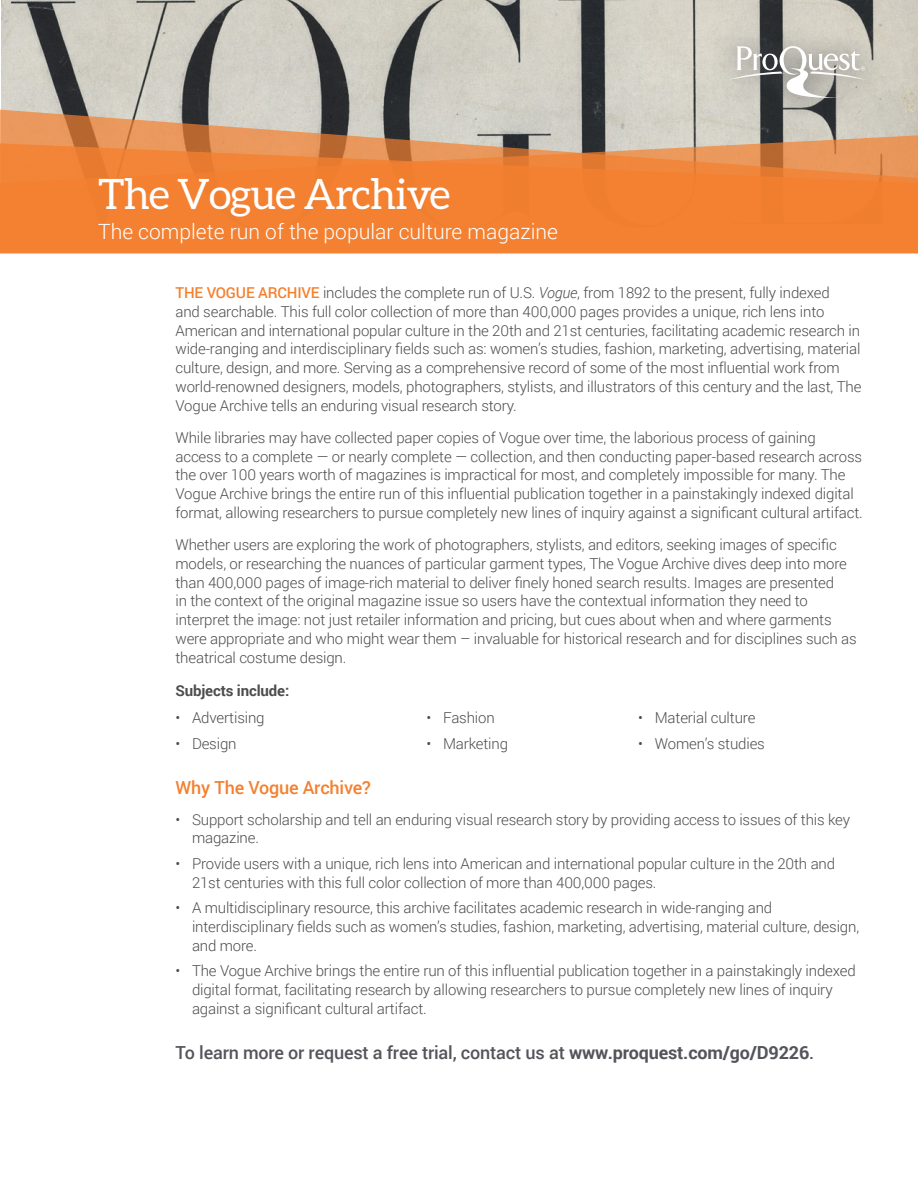
<style>
.page{position:relative;width:918px;height:1188px;background:#fff}
.page>*{position:absolute;margin:0;border:0;box-sizing:border-box;transform-origin:0 0}
.flyer_head_1{font:42px "Aleo";letter-spacing:-.02em;color:#fff}
.flyer_head_2{font:300 21px "Roboto";color:#fff}
.subhead_1{font:500 18px "Roboto";letter-spacing:-.01em;color:#54555a}
.subhead_1-2{font:500 18px "Roboto";letter-spacing:-.01em;color:#f4802f}
.Body_Copy{font:300 15px/18.8px "Roboto";letter-spacing:-.01em;color:#4b4c4d}
.Bullet_copy{font:300 15px/18.8px "Roboto";letter-spacing:-.01em;color:#4b4c4d}
.Bullet_copy_more{font:300 15px/18.8px "Roboto";letter-spacing:-.01em;color:#4b4c4d}
.subhead_2{font:700 15px "Roboto";letter-spacing:-.01em;color:#4b4c4d}
.s1{font-weight:500;color:#f4802f}
.s2{font-style:italic}
.s3{font-weight:700}
</style>
<div class="page">
<img style="left:1px;top:0;width:917px;height:110px">
<svg style="left:0;top:110px;width:918px;height:25px;background:#bcab99"></svg>
<svg style="left:0;top:135px;width:918px;height:8px;background:#c89e7d"></svg>
<svg style="left:0;top:143px;width:918px;height:110px;background:#ef8337"></svg>
<div style="left:712px;top:22px;width:174px;height:100px;background:#54555a;opacity:.89"></div>
<svg style="left:729px;top:46px;width:136px;height:52px"></svg>
<p class="flyer_head_1" style="left:98px;top:170px;width:354px">The Vogue Archive</p>
<p class="flyer_head_2" style="left:98px;top:217px;width:461px">The complete run of the popular culture magazine</p>
<p class="Body_Copy" style="left:176px;top:283px;width:687px"><span class="s1">THE VOGUE ARCHIVE</span> includes the complete run of U.S. <span class="s2">Vogue</span>, from 1892 to the present, fully indexed<br>and searchable. This full color collection of more than 400,000 pages provides a unique, rich lens into American and international popular culture in the 20th and 21st centuries, facilitating academic research in wide-ranging and interdisciplinary fields such as: women’s studies, fashion, marketing, advertising, material culture, design, and more. Serving as a comprehensive record of some of the most influential work from world-renowned designers, models, photographers, stylists, and illustrators of this century and the last, The Vogue Archive tells an enduring visual research story.</p>
<p class="Body_Copy" style="left:176px;top:428px;width:689px">While libraries may have collected paper copies of Vogue over time, the laborious process of gaining access to a complete — or nearly complete — collection, and then conducting paper-based research across the over 100 years worth of magazines is impractical for most, and completely impossible for many. The Vogue Archive brings the entire run of this influential publication together in a painstakingly indexed digital format, allowing researchers to pursue completely new lines of inquiry against a significant cultural artifact.</p>
<p class="Body_Copy" style="left:176px;top:535px;width:683px">Whether users are exploring the work of photographers, stylists, and editors, seeking images of specific models, or researching the nuances of particular garment types, The Vogue Archive dives deep into more than 400,000 pages of image-rich material to deliver finely honed search results. Images are presented<br>in the context of the original magazine issue so users have the contextual information they need to interpret the image: not just retailer information and pricing, but cues about when and where garments were appropriate and who might wear them – invaluable for historical research and for disciplines such as theatrical costume design.</p>
<p class="subhead_2" style="left:176px;top:680px;width:115px">Subjects include:</p>
<p class="Bullet_copy" style="left:176px;top:708px;width:91px">• Advertising</p>
<p class="Bullet_copy" style="left:176px;top:734px;width:63px">• Design</p>
<p class="Bullet_copy" style="left:427px;top:708px;width:70px">• Fashion</p>
<p class="Bullet_copy" style="left:427px;top:734px;width:83px">• Marketing</p>
<p class="Bullet_copy" style="left:638px;top:708px;width:119px">• Material culture</p>
<p class="Bullet_copy_more" style="left:638px;top:734px;width:128px">• Women’s studies</p>
<p class="subhead_1-2" style="left:176px;top:775px;width:197px">Why The Vogue Archive?</p>
<p class="Bullet_copy" style="left:192px;top:809px;width:660px;text-indent:-16px">• Support scholarship and tell an enduring visual research story by providing access to issues of this key magazine.</p>
<p class="Bullet_copy" style="left:192px;top:854px;width:645px;text-indent:-16px">• Provide users with a unique, rich lens into American and international popular culture in the 20th and<br>21st centuries with this full color collection of more than 400,000 pages.</p>
<p class="Bullet_copy" style="left:192px;top:898px;width:669px;text-indent:-16px">• A multidisciplinary resource, this archive facilitates academic research in wide-ranging and interdisciplinary fields such as women’s studies, fashion, marketing, advertising, material culture, design, and more.</p>
<p class="Bullet_copy_more" style="left:192px;top:961px;width:665px;text-indent:-16px">• The Vogue Archive brings the entire run of this influential publication together in a painstakingly indexed digital format, facilitating research by allowing researchers to pursue completely new lines of inquiry against a significant cultural artifact.</p>
<p class="subhead_1" style="left:176px;top:1040px;width:640px">To learn more or request a free trial, contact us at <span class="s3">www.proquest.com/go/D9226</span>.</p>
</div>
